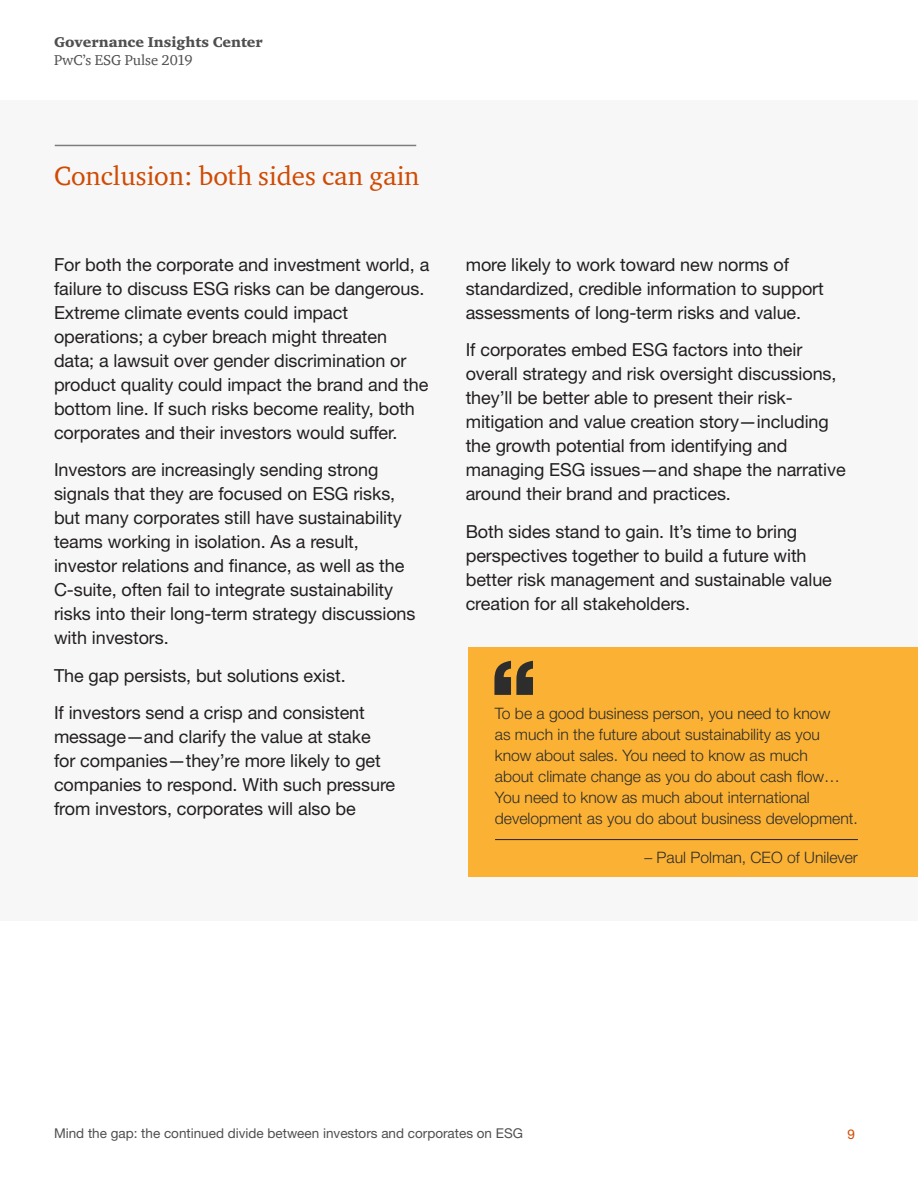
<style>
.page{position:relative;width:918px;height:1188px;background:#fff}
.page>*{position:absolute;margin:0;border:0;box-sizing:border-box;transform-origin:0 0}
.Authors{font:900 90px "Helvetica Neue";color:#2d2d2d}
.Body_content{font:27px "ITC Charter Com";color:#d04a02}
.Body_content-2{font:18px/24px "Helvetica Neue";letter-spacing:-.005em;color:#231f20}
.Authors-2{font:300 15.75px/21px "Helvetica Neue";color:#2d2d2d}
.t1{font:900 14.7px "Charter ITC Pro";color:#4f4f4f}
.t2{font:14.7px "ITC Charter Com";color:#4f4f4f}
.t3{font:13.5px "Helvetica Neue";color:#4f4f4f}
.t4{font:13.5px "Helvetica Neue";color:#d04a02}
</style>
<div class="page">
<div style="left:0;top:100px;width:918px;height:821px;background:#f7f7f8"></div>
<div style="left:468px;top:647px;width:450px;height:230px;background:#fbb133"></div>
<hr style="left:495px;top:839px;width:363px;height:1px;background:#231f20">
<hr style="left:55px;top:145px;width:361px;height:1px;background:#7d7d7d">
<p class="t1" style="left:54px;top:33px;width:210px">Governance Insights Center</p>
<p class="t2" style="left:54px;top:51px;width:140px">PwC’s ESG Pulse 2019</p>
<p class="Body_content" style="left:54px;top:159px;width:367px">Conclusion: both sides can gain</p>
<p class="Body_content-2" style="left:54px;top:252px;width:377px">For both the corporate and investment world, a failure to discuss ESG risks can be dangerous.<br>Extreme climate events could impact operations; a cyber breach might threaten data; a lawsuit over gender discrimination or product quality could impact the brand and the bottom line. If such risks become reality, both corporates and their investors would suffer.</p>
<p class="Body_content-2" style="left:54px;top:458px;width:363px">Investors are increasingly sending strong signals that they are focused on ESG risks, but many corporates still have sustainability teams working in isolation. As a result, investor relations and finance, as well as the C-suite, often fail to integrate sustainability risks into their long-term strategy discussions with investors.</p>
<p class="Body_content-2" style="left:54px;top:663px;width:293px">The gap persists, but solutions exist.</p>
<p class="Body_content-2" style="left:54px;top:701px;width:343px">If investors send a crisp and consistent message—and clarify the value at stake for companies—they’re more likely to get companies to respond. With such pressure from investors, corporates will also be</p>
<p class="Body_content-2" style="left:466px;top:252px;width:360px">more likely to work toward new norms of standardized, credible information to support assessments of long-term risks and value.</p>
<p class="Body_content-2" style="left:466px;top:338px;width:381px">If corporates embed ESG factors into their overall strategy and risk oversight discussions, they’ll be better able to present their risk&shy;mitigation and value creation story—including the growth potential from identifying and managing ESG issues—and shape the narrative around their brand and practices.</p>
<p class="Body_content-2" style="left:466px;top:519px;width:368px">Both sides stand to gain. It’s time to bring perspectives together to build a future with better risk management and sustainable value creation for all stakeholders.</p>
<p class="Authors" style="left:490px;top:639px;width:48px">“</p>
<p class="Authors-2" style="left:495px;top:703px;width:365px">To be a good business person, you need to know<br>as much in the future about sustainability as you know about sales. You need to know as much<br>about climate change as you do about cash flow… You need to know as much about international development as you do about business development.</p>
<p class="Authors-2" style="left:644px;top:847px;width:215px">– Paul Polman, CEO of Unilever</p>
<p class="t3" style="left:54px;top:1125px;width:471px">Mind the gap: the continued divide between investors and corporates on ESG</p>
<p class="t4" style="left:847px;top:1126px;width:9px">9</p>
</div>
